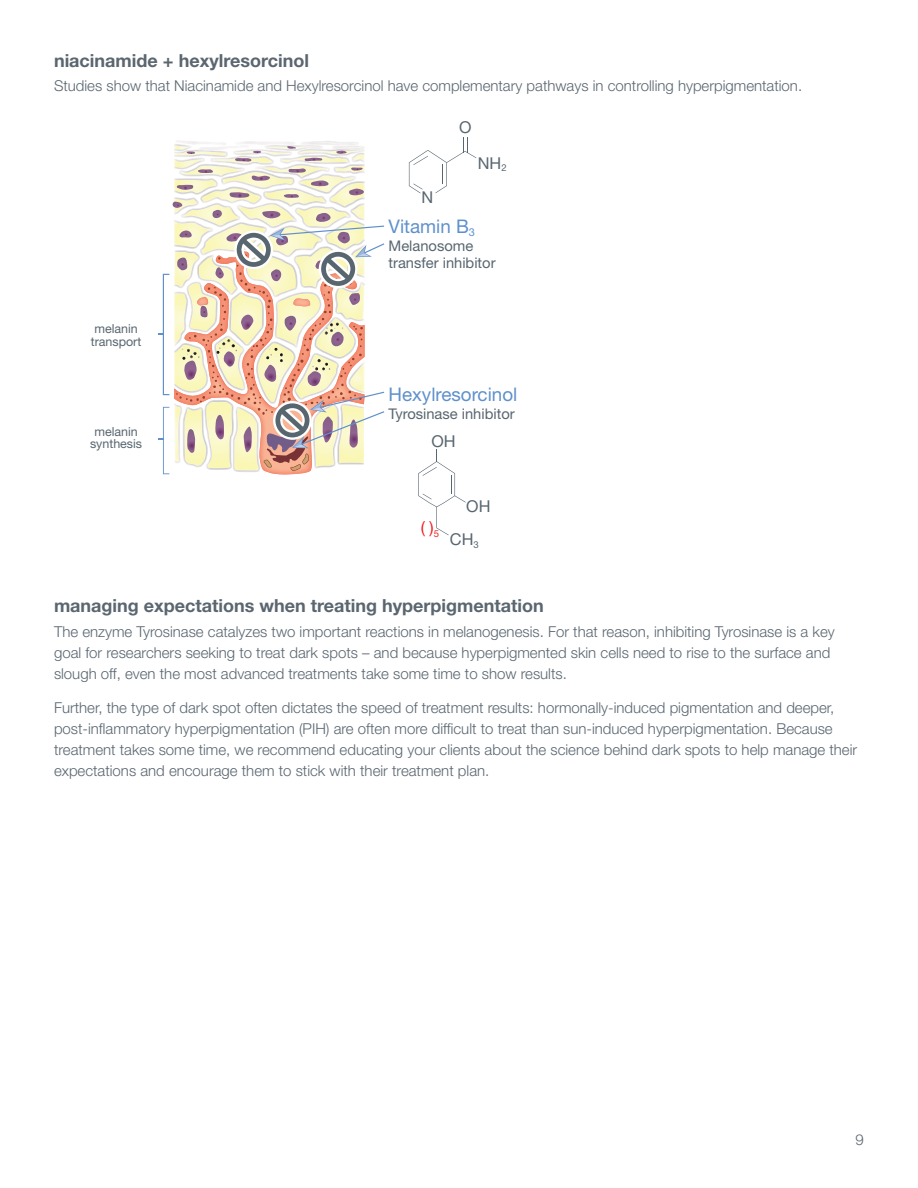
<style>
.page{position:relative;width:918px;height:1188px;background:#fff}
.page>*{position:absolute;margin:0;border:0;box-sizing:border-box;transform-origin:0 0}
.t1{font:18.75px "Helvetica Neue LT Std";color:#5f90cc}
.t2{font:700 18px "Helvetica Neue LT Std";color:#5a6670}
.t3{font:16.35px "Helvetica Neue LT Std";color:#586670}
.t4{font:16.35px "Helvetica Neue LT Std";color:#ed1f26}
.t5{font:300 15px/21px "Helvetica Neue LT Std";color:#5a6670}
.t6{font:14.7px/17.7px "Helvetica Neue LT Std";color:#586670}
.t7{font:12.45px/12.5px "Helvetica Neue LT Std";color:#586670}
</style>
<div class="page">
<svg style="left:409px;top:137px;width:67px;height:56px"></svg>
<svg style="left:418px;top:449px;width:48px;height:86px"></svg>
<svg style="left:158px;top:143px;width:226px;height:332px"></svg>
<p class="t2" style="left:54px;top:49px;width:257px">niacinamide + hexylresorcinol</p>
<p class="t5" style="left:54px;top:75px;width:750px">Studies show that Niacinamide and Hexylresorcinol have complementary pathways in controlling hyperpigmentation.</p>
<p class="t3" style="left:422px;top:187px;width:13px">N</p>
<p class="t3" style="left:459px;top:118px;width:14px">O</p>
<p class="t3" style="left:478px;top:153px;width:30px">NH<sub>2</sub></p>
<p class="t7" style="left:91px;top:323px;width:52px">melanin transport</p>
<p class="t7" style="left:90px;top:425px;width:54px;text-align:center">melanin synthesis</p>
<p class="t1" style="left:389px;top:215px;width:88px">Vitamin B<sub>3</sub></p>
<p class="t6" style="left:389px;top:236px;width:109px">Melanosome transfer inhibitor</p>
<p class="t1" style="left:389px;top:383px;width:130px">Hexylresorcinol</p>
<p class="t6" style="left:389px;top:404px;width:128px">Tyrosinase inhibitor</p>
<p class="t3" style="left:431px;top:431px;width:26px">OH</p>
<p class="t3" style="left:466px;top:497px;width:26px">OH</p>
<p class="t4" style="left:421px;top:518px;width:20px">( )<sub>5</sub></p>
<p class="t3" style="left:450px;top:529px;width:30px">CH<sub>3</sub></p>
<p class="t2" style="left:54px;top:595px;width:491px">managing expectations when treating hyperpigmentation</p>
<p class="t5" style="left:54px;top:621px;width:782px">The enzyme Tyrosinase catalyzes two important reactions in melanogenesis. For that reason, inhibiting Tyrosinase is a key goal for researchers seeking to treat dark spots – and because hyperpigmented skin cells need to rise to the surface and slough off, even the most advanced treatments take some time to show results.</p>
<p class="t5" style="left:54px;top:697px;width:805px">Further, the type of dark spot often dictates the speed of treatment results: hormonally-induced pigmentation and deeper, post-inflammatory hyperpigmentation (PIH) are often more difficult to treat than sun-induced hyperpigmentation. Because treatment takes some time, we recommend educating your clients about the science behind dark spots to help manage their expectations and encourage them to stick with their treatment plan.</p>
<p class="t5" style="left:856px;top:1129px;width:10px">9</p>
</div>
